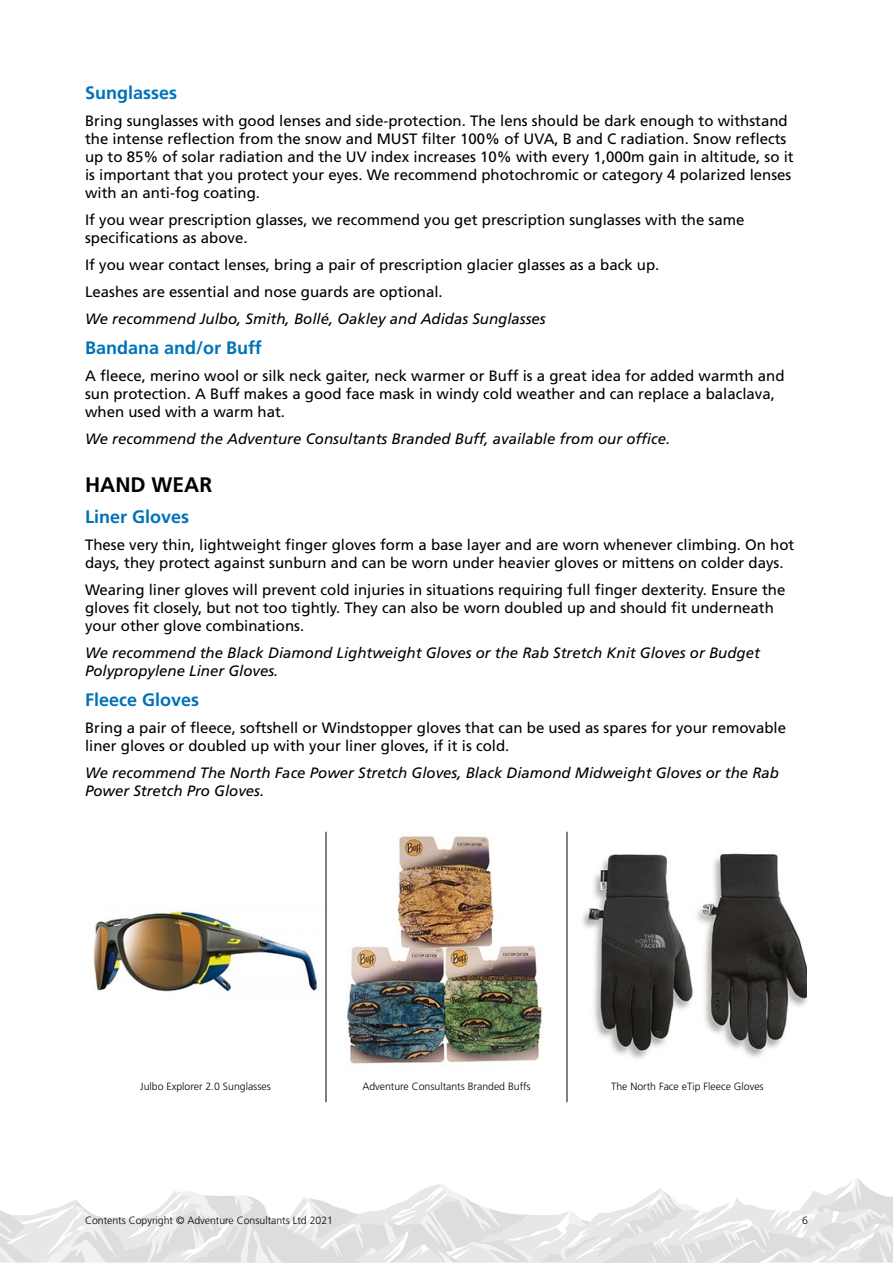
<style>
.page{position:relative;width:893px;height:1263px;background:#fff}
.page>*{position:absolute;margin:0;border:0;box-sizing:border-box;transform-origin:0 0}
.t1{font:700 21px "Frutiger LT Std";color:#000}
.t2{font:700 18px "Frutiger LT Std";color:#0072b9}
.t3{font:15px/18px "Frutiger LT Std";color:#000}
.t4{font:italic 15px/18px "Frutiger LT Std";color:#000}
.t5{font:300 10.5px "Frutiger LT Std";color:#000}
</style>
<div class="page">
<svg style="left:0;top:1178px;width:893px;height:84px"></svg>
<hr style="left:326px;top:832px;width:1px;height:238px;background:#000">
<hr style="left:567px;top:832px;width:1px;height:238px;background:#000">
<hr style="left:326px;top:1070px;width:1px;height:32px;background:#000">
<hr style="left:567px;top:1070px;width:1px;height:32px;background:#000">
<img style="left:93px;top:911px;width:225px;height:81px">
<img style="left:346px;top:835px;width:197px;height:229px">
<img style="left:582px;top:853px;width:225px;height:206px">
<p class="t2" style="left:85px;top:82px;width:93px">Sunglasses</p>
<p class="t3" style="left:85px;top:111px;width:710px">Bring sunglasses with good lenses and side-protection. The lens should be dark enough to withstand the intense reflection from the snow and MUST filter 100% of UVA, B and C radiation. Snow reflects up to 85% of solar radiation and the UV index increases 10% with every 1,000m gain in altitude, so it is important that you protect your eyes. We recommend photochromic or category 4 polarized lenses with an anti-fog coating.</p>
<p class="t3" style="left:85px;top:210px;width:661px">If you wear prescription glasses, we recommend you get prescription sunglasses with the same specifications as above.</p>
<p class="t3" style="left:85px;top:251px;width:576px;line-height:27px">If you wear contact lenses, bring a pair of prescription glacier glasses as a back up.<br>Leashes are essential and nose guards are optional.</p>
<p class="t4" style="left:85px;top:309px;width:462px">We recommend Julbo, Smith, Bollé, Oakley and Adidas Sunglasses</p>
<p class="t2" style="left:85px;top:337px;width:178px">Bandana and/or Buff</p>
<p class="t3" style="left:85px;top:367px;width:701px">A fleece, merino wool or silk neck gaiter, neck warmer or Buff is a great idea for added warmth and sun protection. A Buff makes a good face mask in windy cold weather and can replace a balaclava, when used with a warm hat.</p>
<p class="t4" style="left:85px;top:430px;width:587px">We recommend the Adventure Consultants Branded Buff, available from our office.</p>
<h1 class="t1" style="left:85px;top:472px;width:129px">HAND WEAR</h1>
<p class="t2" style="left:85px;top:506px;width:106px">Liner Gloves</p>
<p class="t3" style="left:85px;top:535px;width:711px">These very thin, lightweight finger gloves form a base layer and are worn whenever climbing. On hot days, they protect against sunburn and can be worn under heavier gloves or mittens on colder days.</p>
<p class="t3" style="left:85px;top:580px;width:702px">Wearing liner gloves will prevent cold injuries in situations requiring full finger dexterity. Ensure the gloves fit closely, but not too tightly. They can also be worn doubled up and should fit underneath your other glove combinations.</p>
<p class="t4" style="left:85px;top:643px;width:676px">We recommend the Black Diamond Lightweight Gloves or the Rab Stretch Knit Gloves or Budget<br>Polypropylene Liner Gloves.</p>
<p class="t2" style="left:85px;top:689px;width:116px">Fleece Gloves</p>
<p class="t3" style="left:85px;top:719px;width:703px">Bring a pair of fleece, softshell or Windstopper gloves that can be used as spares for your removable liner gloves or doubled up with your liner gloves, if it is cold.</p>
<p class="t4" style="left:85px;top:764px;width:696px">We recommend The North Face Power Stretch Gloves, Black Diamond Midweight Gloves or the Rab<br>Power Stretch Pro Gloves.</p>
<p class="t5" style="left:140px;top:1080px;width:132px">Julbo Explorer 2.0 Sunglasses</p>
<p class="t5" style="left:362px;top:1080px;width:170px">Adventure Consultants Branded Buffs</p>
<p class="t5" style="left:611px;top:1080px;width:154px">The North Face eTip Fleece Gloves</p>
<p class="t5" style="left:85px;top:1215px;width:250px">Contents Copyright © Adventure Consultants Ltd 2021</p>
<p class="t5" style="left:802px;top:1215px;width:7px">6</p>
</div>
